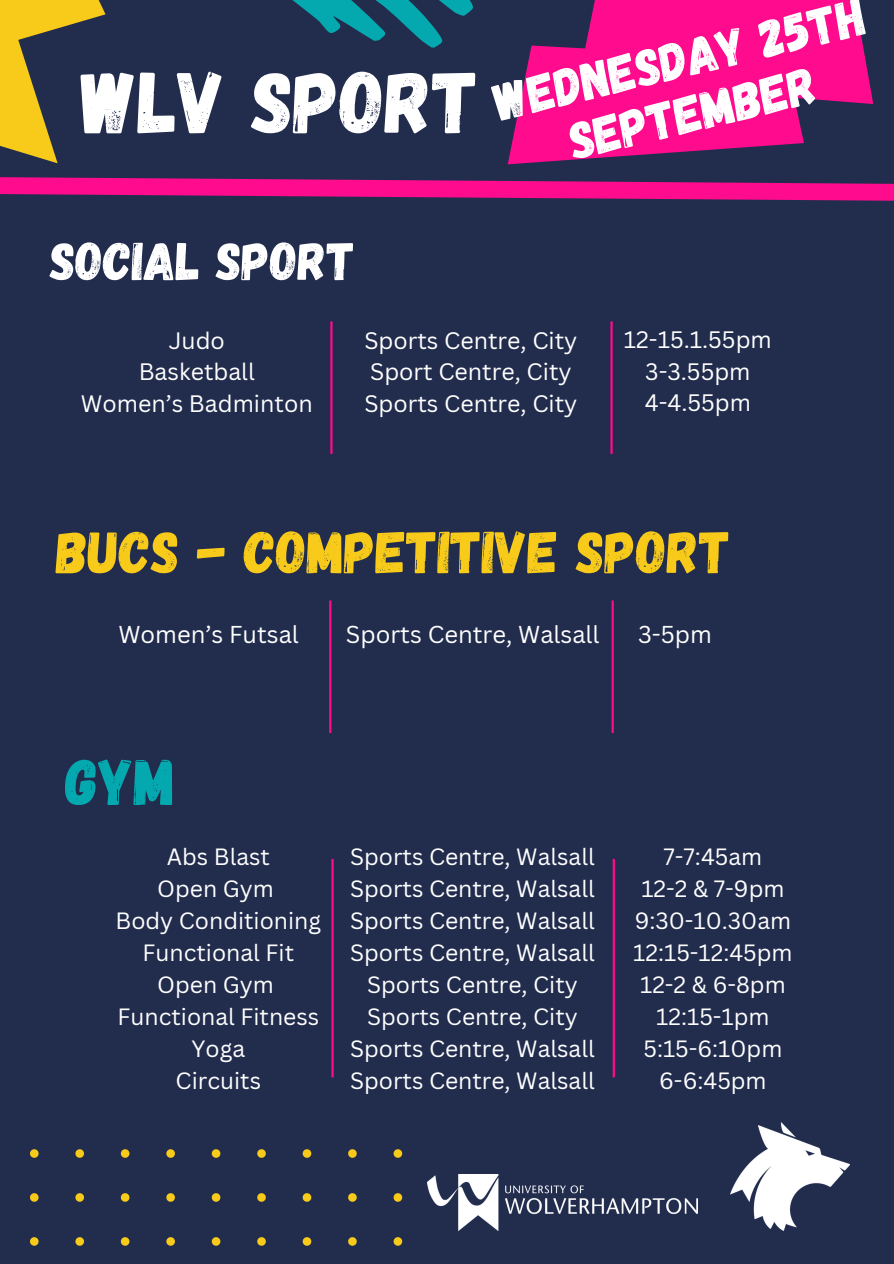
<style>
.page{position:relative;width:894px;height:1264px;background:#fff}
.page>*{position:absolute;margin:0;border:0;box-sizing:border-box;transform-origin:0 0}
.t1{font:87.15px "Gagalin";color:#fff}
.t2{font:65.55px "Gagalin";color:#03a9af}
.t3{font:59.25px "Gagalin";color:#f8cb1a}
.t4{font:53.4px "Gagalin";color:#fff}
.t5{font:52.5px/55.1px "Gagalin";color:#fff;text-align:center}
.t6{font:23.7px "Canva Sans";color:#fff}
.t7{font:23.1px "Canva Sans";color:#fff}
.t8{font:22.95px "Canva Sans";color:#fff}
</style>
<div class="page">
<div style="left:0;top:0;width:893px;height:1263px;background:#222d4e"></div>
<svg style="left:30px;top:1149px;width:372px;height:97px"></svg>
<svg style="left:507px;top:0;width:366px;height:164px;fill:#fe0b8e"></svg>
<hr style="left:331px;top:859px;width:2px;height:218px;background:#fe0b8e">
<img style="left:427px;top:1174px;width:270px;height:56px">
<img style="left:730px;top:1122px;width:119px;height:108px">
<hr style="left:612px;top:859px;width:2px;height:218px;background:#fe0b8e">
<hr style="left:330px;top:321px;width:2px;height:133px;background:#fe0b8e">
<hr style="left:610px;top:321px;width:2px;height:133px;background:#fe0b8e">
<svg style="left:0;top:0;width:106px;height:164px"></svg>
<svg style="left:292px;top:0;width:181px;height:48px"></svg>
<svg style="left:0;top:177px;width:893px;height:24px"></svg>
<hr style="left:329px;top:600px;width:2px;height:133px;background:#fe0b8e">
<hr style="left:611px;top:600px;width:2px;height:133px;background:#fe0b8e">
<p class="t1" style="left:81px;top:46px;width:399px">WLV SPORT</p>
<p class="t5" style="left:488px;top:73px;width:381px;rotate:-13deg">WEDNESDAY 25TH<br>SEPTEMBER</p>
<p class="t4" style="left:50px;top:226px;width:306px">SOCIAL SPORT</p>
<p class="t7" style="left:169px;top:324px;width:58px">Judo</p>
<p class="t7" style="left:139px;top:355px;width:118px">Basketball</p>
<p class="t7" style="left:81px;top:387px;width:233px">Women’s Badminton</p>
<p class="t7" style="left:364px;top:324px;width:214px">Sports Centre, City</p>
<p class="t7" style="left:370px;top:355px;width:203px">Sport Centre, City</p>
<p class="t7" style="left:364px;top:387px;width:214px">Sports Centre, City</p>
<p class="t7" style="left:623px;top:323px;width:149px">12-15.1.55pm</p>
<p class="t7" style="left:645px;top:355px;width:107px">3-3.55pm</p>
<p class="t7" style="left:644px;top:386px;width:108px">4-4.55pm</p>
<p class="t3" style="left:56px;top:513px;width:676px">BUCS - COMPETITIVE SPORT</p>
<p class="t6" style="left:118px;top:617px;width:182px">Women’s Futsal</p>
<p class="t6" style="left:346px;top:617px;width:255px">Sports Centre, Walsall</p>
<p class="t6" style="left:638px;top:617px;width:75px">3-5pm</p>
<p class="t2" style="left:66px;top:739px;width:111px">GYM</p>
<h3 class="t8" style="left:167px;top:840px;width:105px">Abs Blast</h3>
<p class="t8" style="left:157px;top:872px;width:118px">Open Gym</p>
<h1 class="t8" style="left:116px;top:904px;width:207px">Body Conditioning</h1>
<h3 class="t8" style="left:143px;top:936px;width:153px">Functional Fit</h3>
<p class="t8" style="left:157px;top:968px;width:118px">Open Gym</p>
<p class="t8" style="left:117px;top:1000px;width:203px">Functional Fitness</p>
<p class="t8" style="left:191px;top:1032px;width:55px">Yoga</p>
<p class="t8" style="left:176px;top:1063px;width:87px">Circuits</p>
<p class="t8" style="left:350px;top:840px;width:246px">Sports Centre, Walsall</p>
<p class="t8" style="left:350px;top:872px;width:246px">Sports Centre, Walsall</p>
<p class="t8" style="left:350px;top:904px;width:246px">Sports Centre, Walsall</p>
<p class="t8" style="left:350px;top:936px;width:246px">Sports Centre, Walsall</p>
<p class="t8" style="left:367px;top:968px;width:212px">Sports Centre, City</p>
<h2 class="t8" style="left:367px;top:1000px;width:212px">Sports Centre, City</h2>
<p class="t8" style="left:350px;top:1032px;width:246px">Sports Centre, Walsall</p>
<p class="t8" style="left:350px;top:1063px;width:246px">Sports Centre, Walsall</p>
<p class="t8" style="left:663px;top:840px;width:100px">7-7:45am</p>
<h2 class="t8" style="left:641px;top:872px;width:144px">12-2 &amp; 7-9pm</h2>
<p class="t8" style="left:634px;top:904px;width:158px">9:30-10.30am</p>
<p class="t8" style="left:633px;top:936px;width:161px">12:15-12:45pm</p>
<p class="t8" style="left:640px;top:968px;width:147px">12-2 &amp; 6-8pm</p>
<p class="t8" style="left:656px;top:1000px;width:115px">12:15-1pm</p>
<p class="t8" style="left:643px;top:1032px;width:140px">5:15-6:10pm</p>
<p class="t8" style="left:659px;top:1063px;width:109px">6-6:45pm</p>
</div>
